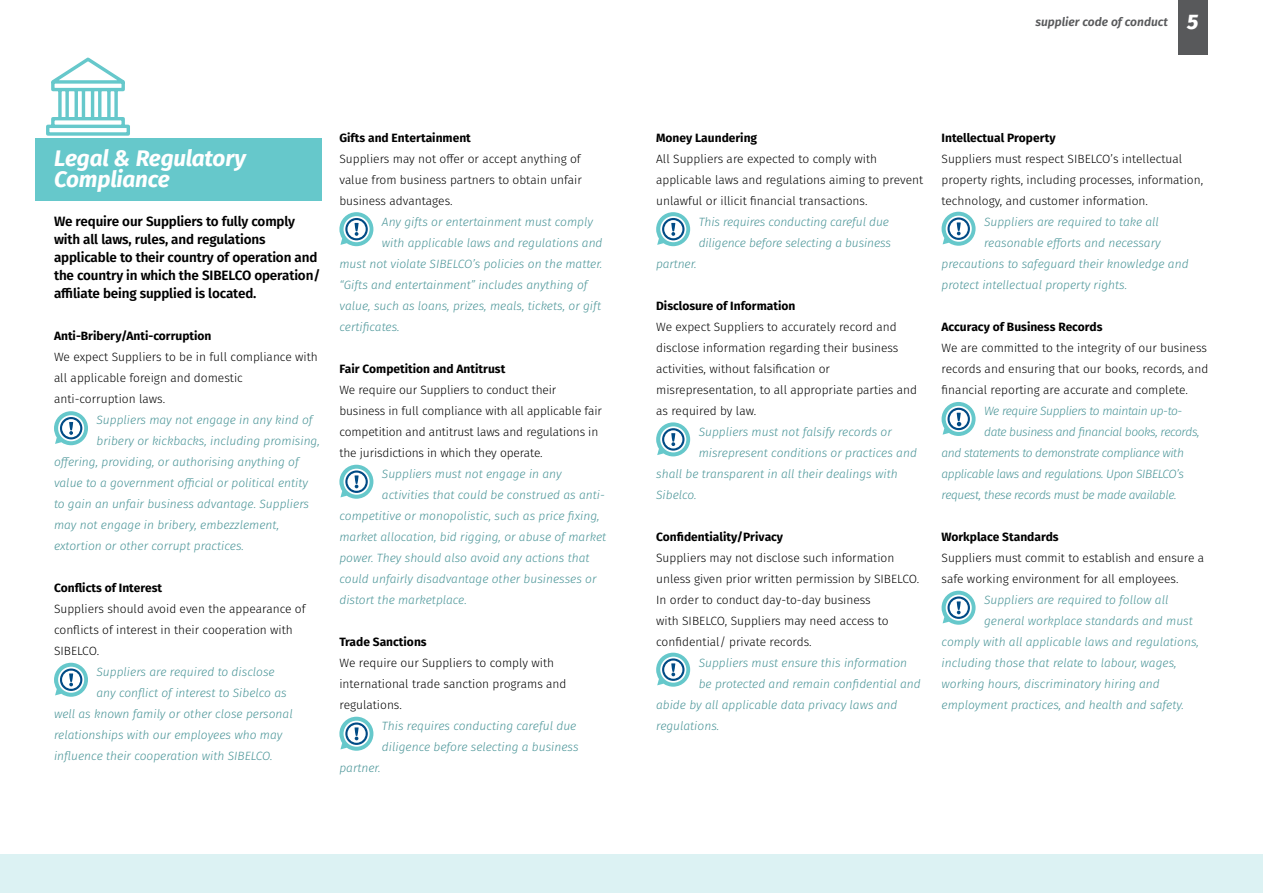
<style>
.page{position:relative;width:1263px;height:893px;background:#fff}
.page>*{position:absolute;margin:0;border:0;box-sizing:border-box;transform-origin:0 0}
.t1{font:italic 700 22.5px/21px "Fira Sans";letter-spacing:-.01em;color:#fff}
.t2{font:600 13.5px/18px "Fira Sans";letter-spacing:-.01em;color:#000}
.t3{font:italic 300 12px/21px "Fira Sans";color:#499497}
.t4{font:300 12px/21px "Fira Sans";color:#000}
.t5{font:700 12px "Fira Sans";color:#000}
.t6{font:italic 300 12px "Fira Sans";letter-spacing:-.03em;color:#499497}
.t7{font:italic 600 12px "Fira Sans";color:#58595b}
.s1{font-weight:800;font-size:21px;color:#fff}
</style>
<div class="page">
<div style="left:35px;top:139px;width:286px;height:62px;background:#66c8cb"></div>
<svg style="left:54px;top:663px;width:34px;height:34px"></svg>
<svg style="left:339px;top:717px;width:34px;height:34px"></svg>
<svg style="left:54px;top:411px;width:34px;height:34px"></svg>
<svg style="left:339px;top:212px;width:34px;height:34px"></svg>
<svg style="left:656px;top:422px;width:34px;height:34px"></svg>
<svg style="left:339px;top:465px;width:34px;height:34px"></svg>
<svg style="left:656px;top:653px;width:34px;height:34px"></svg>
<svg style="left:941px;top:591px;width:34px;height:34px"></svg>
<svg style="left:941px;top:212px;width:34px;height:34px"></svg>
<svg style="left:941px;top:402px;width:34px;height:34px"></svg>
<svg style="left:656px;top:212px;width:34px;height:34px"></svg>
<svg style="left:46px;top:57px;width:84px;height:79px"></svg>
<div style="left:1178px;top:0;width:30px;height:54px;background:#58595b"></div>
<div style="left:0;top:855px;width:1263px;height:38px;background:#dcf2f3"></div>
<h1 class="t1" style="left:54px;top:146px;width:193px">Legal &amp; Regulatory<br>Compliance</h1>
<p class="t2" style="left:54px;top:212px;width:268px">We require our Suppliers to fully comply with all laws, rules, and regulations applicable to their country of operation and the country in which the SIBELCO operation/ affiliate being supplied is located.</p>
<p class="t5" style="left:54px;top:326px;width:159px">Anti-Bribery/Anti-corruption</p>
<p class="t4" style="left:54px;top:347px;width:265px">We expect Suppliers to be in full compliance with all applicable foreign and domestic anti-corruption laws.</p>
<p class="t3" style="left:97px;top:410px;width:218px">Suppliers may not engage in any kind of</p>
<p class="t3" style="left:97px;top:431px;width:225px">bribery or kickbacks, including promising,</p>
<p class="t3" style="left:54px;top:452px;width:246px">offering, providing, or authorising anything of</p>
<p class="t3" style="left:54px;top:473px;width:255px">value to a government official or political entity</p>
<p class="t3" style="left:54px;top:494px;width:257px">to gain an unfair business advantage. Suppliers</p>
<p class="t3" style="left:54px;top:515px;width:227px">may not engage in bribery, embezzlement,</p>
<p class="t3" style="left:54px;top:536px;width:192px">extortion or other corrupt practices.</p>
<p class="t5" style="left:54px;top:578px;width:110px">Conflicts of Interest</p>
<p class="t4" style="left:54px;top:599px;width:253px">Suppliers should avoid even the appearance of conflicts of interest in their cooperation with<br>SIBELCO.</p>
<p class="t3" style="left:97px;top:662px;width:180px">Suppliers are required to disclose</p>
<p class="t3" style="left:97px;top:683px;width:192px">any conflict of interest to Sibelco as</p>
<p class="t3" style="left:54px;top:704px;width:240px">well as known family or other close personal</p>
<p class="t3" style="left:54px;top:725px;width:230px">relationships with our employees who may</p>
<p class="t3" style="left:54px;top:746px;width:220px">influence their cooperation with SIBELCO.</p>
<p class="t5" style="left:339px;top:128px;width:133px">Gifts and Entertainment</p>
<p class="t4" style="left:339px;top:148px;width:244px;text-align:justify">Suppliers may not offer or accept anything of value from business partners to obtain unfair business advantages.</p>
<p class="t3" style="left:382px;top:211px;width:213px">Any gifts or entertainment must comply</p>
<p class="t3" style="left:382px;top:232px;width:222px">with applicable laws and regulations and</p>
<p class="t3" style="left:339px;top:253px;width:264px">must not violate SIBELCO’s policies on the matter.</p>
<p class="t3" style="left:339px;top:274px;width:250px">“Gifts and entertainment” includes anything of</p>
<p class="t3" style="left:339px;top:295px;width:263px">value, such as loans, prizes, meals, tickets, or gift</p>
<p class="t3" style="left:339px;top:316px;width:62px">certificates.</p>
<p class="t5" style="left:339px;top:359px;width:167px">Fair Competition and Antitrust</p>
<p class="t4" style="left:339px;top:379px;width:264px">We require our Suppliers to conduct their business in full compliance with all applicable fair competition and antitrust laws and regulations in the jurisdictions in which they operate.</p>
<p class="t3" style="left:382px;top:463px;width:181px">Suppliers must not engage in any</p>
<p class="t3" style="left:382px;top:484px;width:224px">activities that could be construed as anti-</p>
<p class="t3" style="left:339px;top:505px;width:262px">competitive or monopolistic, such as price fixing,</p>
<p class="t3" style="left:339px;top:526px;width:268px">market allocation, bid rigging, or abuse of market</p>
<p class="t3" style="left:339px;top:547px;width:252px">power. They should also avoid any actions that</p>
<p class="t3" style="left:339px;top:568px;width:259px">could unfairly disadvantage other businesses or</p>
<p class="t3" style="left:339px;top:589px;width:129px">distort the marketplace.</p>
<p class="t5" style="left:339px;top:632px;width:89px">Trade Sanctions</p>
<p class="t4" style="left:339px;top:652px;width:229px">We require our Suppliers to comply with international trade sanction programs and regulations.</p>
<p class="t3" style="left:382px;top:715px;width:198px">This requires conducting careful due diligence before selecting a business</p>
<p class="t3" style="left:339px;top:757px;width:43px">partner.</p>
<p class="t7" style="left:1035px;top:12px;width:164px">supplier code of conduct <span class="s1">5</span></p>
<p class="t5" style="left:656px;top:128px;width:103px">Money Laundering</p>
<p class="t4" style="left:656px;top:148px;width:269px">All Suppliers are expected to comply with applicable laws and regulations aiming to prevent unlawful or illicit financial transactions.</p>
<p class="t3" style="left:699px;top:211px;width:194px">This requires conducting careful due diligence before selecting a business</p>
<p class="t3" style="left:656px;top:253px;width:42px">partner.</p>
<p class="t5" style="left:656px;top:296px;width:141px">Disclosure of Information</p>
<p class="t4" style="left:656px;top:316px;width:262px">We expect Suppliers to accurately record and disclose information regarding their business activities, without falsification or misrepresentation, to all appropriate parties and as required by law.</p>
<p class="t3" style="left:699px;top:421px;width:195px">Suppliers must not falsify records or</p>
<p class="t3" style="left:699px;top:442px;width:220px">misrepresent conditions or practices and</p>
<p class="t3" style="left:656px;top:463px;width:243px">shall be transparent in all their dealings with</p>
<p class="t3" style="left:656px;top:484px;width:42px">Sibelco.</p>
<p class="t5" style="left:656px;top:527px;width:129px">Confidentiality/Privacy</p>
<p class="t4" style="left:656px;top:547px;width:265px">Suppliers may not disclose such information unless given prior written permission by SIBELCO.<br>In order to conduct day-to-day business<br>with SIBELCO, Suppliers may need access to confidential/ private records.</p>
<p class="t3" style="left:699px;top:652px;width:210px">Suppliers must ensure this information</p>
<p class="t3" style="left:699px;top:673px;width:224px">be protected and remain confidential and</p>
<p class="t3" style="left:656px;top:694px;width:243px">abide by all applicable data privacy laws and</p>
<p class="t3" style="left:656px;top:715px;width:65px">regulations.</p>
<p class="t5" style="left:941px;top:128px;width:116px">Intellectual Property</p>
<p class="t4" style="left:941px;top:148px;width:263px">Suppliers must respect SIBELCO’s intellectual property rights, including processes, information, technology, and customer information.</p>
<p class="t3" style="left:984px;top:211px;width:176px">Suppliers are required to take all</p>
<p class="t3" style="left:984px;top:232px;width:178px">reasonable efforts and necessary</p>
<p class="t3" style="left:941px;top:253px;width:249px">precautions to safeguard their knowledge and</p>
<p class="t3" style="left:941px;top:274px;width:187px">protect intellectual property rights.</p>
<p class="t5" style="left:941px;top:317px;width:163px">Accuracy of Business Records</p>
<p class="t4" style="left:941px;top:337px;width:268px;text-align:justify">We are committed to the integrity of our business records and ensuring that our books, records, and financial reporting are accurate and complete.</p>
<p class="t6" style="left:984px;top:402px;width:200px">We require Suppliers to maintain up-to-</p>
<p class="t6" style="left:984px;top:423px;width:217px">date business and financial books, records,</p>
<p class="t6" style="left:941px;top:444px;width:244px">and statements to demonstrate compliance with</p>
<p class="t6" style="left:941px;top:465px;width:244px">applicable laws and regulations. Upon SIBELCO’s</p>
<p class="t6" style="left:941px;top:486px;width:237px">request, these records must be made available.</p>
<p class="t5" style="left:941px;top:527px;width:119px">Workplace Standards</p>
<p class="t4" style="left:941px;top:547px;width:264px">Suppliers must commit to establish and ensure a safe working environment for all employees.</p>
<p class="t3" style="left:984px;top:589px;width:186px">Suppliers are required to follow all</p>
<p class="t3" style="left:984px;top:610px;width:210px">general workplace standards and must</p>
<p class="t3" style="left:941px;top:631px;width:259px">comply with all applicable laws and regulations,</p>
<p class="t3" style="left:941px;top:652px;width:237px">including those that relate to labour, wages,</p>
<p class="t3" style="left:941px;top:673px;width:220px">working hours, discriminatory hiring and</p>
<p class="t3" style="left:941px;top:694px;width:244px">employment practices, and health and safety.</p>
</div>
